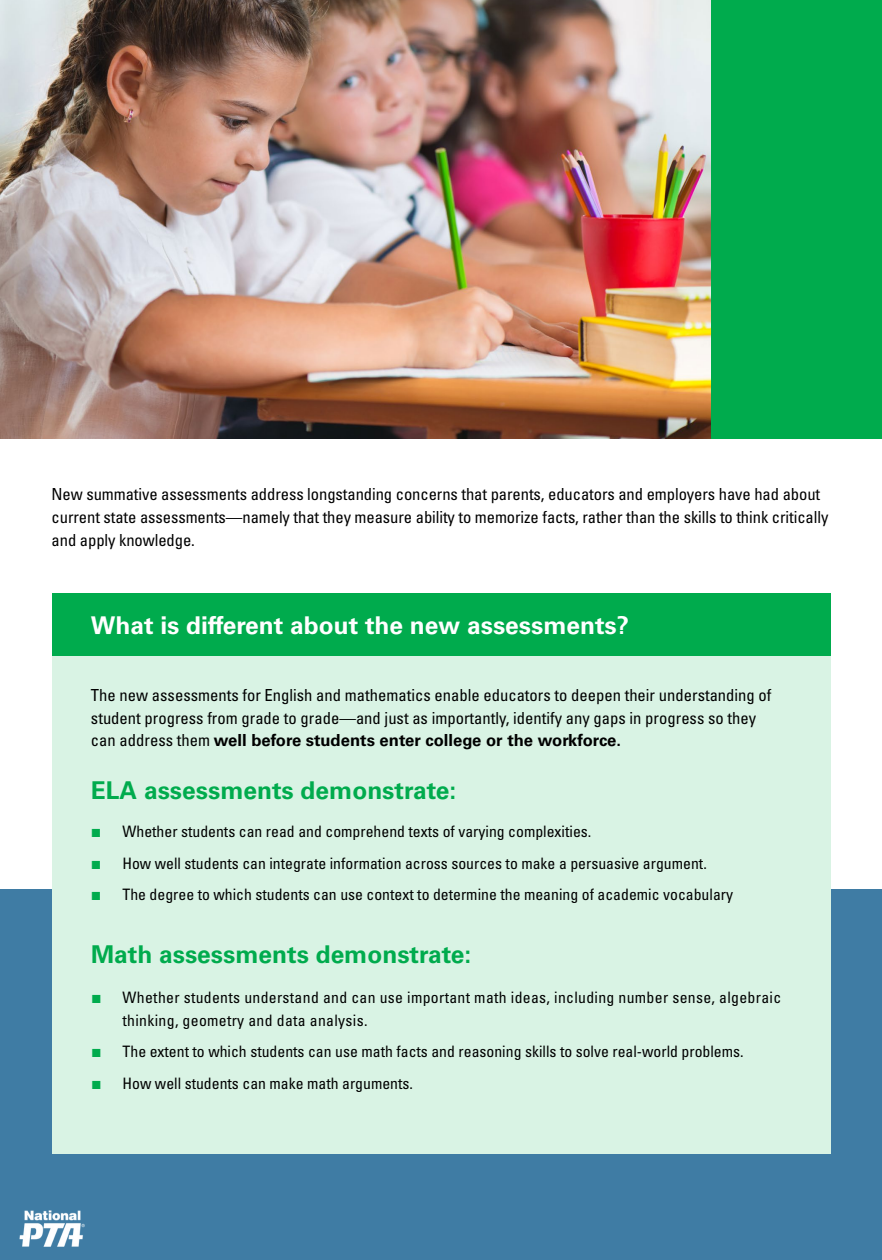
<style>
.page{position:relative;width:882px;height:1260px;background:#fff}
.page>*{position:absolute;margin:0;border:0;box-sizing:border-box;transform-origin:0 0}
.t1{font:700 24.5px "Univers LT Std";color:#00ab4d}
.t2{font:700 24.5px "Univers LT Std";color:#fff}
.t3{font:condensed 16.62px/22.8px "Univers LT Std";letter-spacing:-.005em;color:#000}
.t4{font:condensed 15.75px "Univers LT Std";color:#000}
.t5{font:condensed 15.75px/22.8px "Univers LT Std";letter-spacing:.02em;color:#000}
.s1{font-weight:700;font-stretch:normal}
.s2{font-family:"Arial";font-stretch:normal;font-size:17.5px;color:#00ab4d}
</style>
<div class="page">
<div style="left:0;top:890px;width:882px;height:370px;background:#3f7ca4"></div>
<div style="left:710px;top:0;width:172px;height:439px;background:#00ab4d"></div>
<img style="left:0;top:0;width:710px;height:439px">
<div style="left:52px;top:593px;width:779px;height:63px;background:#00ab4d"></div>
<div style="left:52px;top:656px;width:779px;height:498px;background:#d9f3e4"></div>
<img style="left:19px;top:1210px;width:66px;height:37px">
<p class="t3" style="left:52px;top:483px;width:778px">New summative assessments address longstanding concerns that parents, educators and employers have had about current state assessments—namely that they measure ability to memorize facts, rather than the skills to think critically and apply knowledge.</p>
<h1 class="t2" style="left:91px;top:612px;width:540px">What is different about the new assessments?</h1>
<p class="t3" style="left:91px;top:683px;width:682px">The new assessments for English and mathematics enable educators to deepen their understanding of student progress from grade to grade—and just as importantly, identify any gaps in progress so they can address them <span class="s1">well before students enter college or the workforce.</span></p>
<h1 class="t1" style="left:91px;top:776px;width:367px">ELA assessments demonstrate:</h1>
<p class="t4" style="left:91px;top:822px;width:502px"><span class="s2">■</span> Whether students can read and comprehend texts of varying complexities.</p>
<p class="t4" style="left:91px;top:853px;width:617px"><span class="s2">■</span> How well students can integrate information across sources to make a persuasive argument.</p>
<p class="t4" style="left:91px;top:885px;width:644px"><span class="s2">■</span> The degree to which students can use context to determine the meaning of academic vocabulary</p>
<h1 class="t1" style="left:91px;top:940px;width:382px">Math assessments demonstrate:</h1>
<p class="t5" style="left:123px;top:986px;width:660px;text-indent:-32px"><span class="s2">■</span> Whether students understand and can use important math ideas, including number sense, algebraic thinking, geometry and data analysis.</p>
<p class="t4" style="left:91px;top:1042px;width:654px"><span class="s2">■</span> The extent to which students can use math facts and reasoning skills to solve real-world problems.</p>
<p class="t4" style="left:91px;top:1073px;width:323px"><span class="s2">■</span> How well students can make math arguments.</p>
</div>
